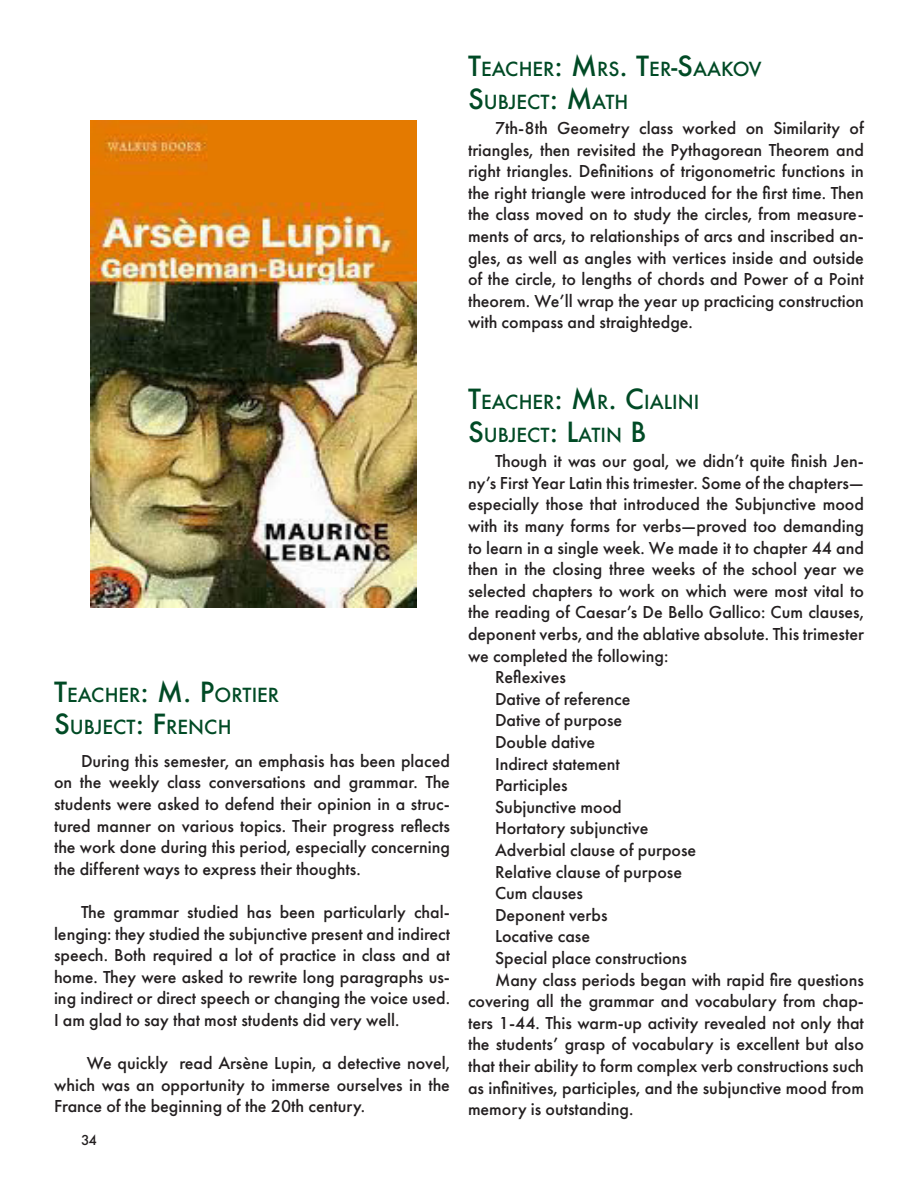
<style>
.page{position:relative;width:918px;height:1188px;background:#fff}
.page>*{position:absolute;margin:0;border:0;box-sizing:border-box;transform-origin:0 0}
.Paragraph_Style_2{font:500 18.9px "Futura";color:#004a25}
.Paragraph_Style_1{font:500 18px/21.6px "Futura PT";color:#231f20;text-align:justify}
.t1{font:500 15px "Futura PT";color:#231f20}
.s1{font-size:27px}
</style>
<div class="page">
<img style="left:90px;top:120px;width:326px;height:487px">
<p class="Paragraph_Style_2" style="left:468px;top:56px;width:26px"><span class="s1">T</span>EAC</p>
<p class="Paragraph_Style_2" style="left:519px;top:56px;width:190px">HER<span class="s1">: M</span>RS <span class="s1">. T</span>ER<span class="s1">-S</span>AAKO</p>
<p class="Paragraph_Style_2" style="left:749px;top:56px;width:14px">V</p>
<p class="Paragraph_Style_2" style="left:468px;top:89px;width:162px"><span class="s1">S</span>UBJECT<span class="s1">: M</span>ATH</p>
<p class="Paragraph_Style_1" style="left:468px;top:117px;width:397px;text-indent:27px">7th-8th Geometry class worked on Similarity of triangles, then revisited the Pythagorean Theorem and right triangles. Definitions of trigonometric functions in the right triangle were introduced for the first time. Then the class moved on to study the circles, from measure&shy;ments of arcs, to relationships of arcs and inscribed an&shy;gles, as well as angles with vertices inside and outside of the circle, to lengths of chords and Power of a Point theorem. We’ll wrap the year up practicing construction with compass and straightedge.</p>
<p class="Paragraph_Style_2" style="left:54px;top:682px;width:26px"><span class="s1">T</span>EAC</p>
<p class="Paragraph_Style_2" style="left:105px;top:682px;width:123px">HER<span class="s1">: M. P</span>ORT</p>
<p class="Paragraph_Style_2" style="left:252px;top:682px;width:17px">IER</p>
<p class="Paragraph_Style_2" style="left:54px;top:714px;width:179px"><span class="s1">S</span>UBJECT<span class="s1">: F</span>RENCH</p>
<p class="Paragraph_Style_1" style="left:54px;top:750px;width:398px;text-indent:27px">During this semester, an emphasis has been placed on the weekly class conversations and grammar. The students were asked to defend their opinion in a struc&shy;tured manner on various topics. Their progress reflects the work done during this period, especially concerning the different ways to express their thoughts.</p>
<p class="Paragraph_Style_1" style="left:54px;top:901px;width:398px;text-indent:27px">The grammar studied has been particularly chal&shy;lenging: they studied the subjunctive present and indirect speech. Both required a lot of practice in class and at home. They were asked to rewrite long paragraphs us&shy;ing indirect or direct speech or changing the voice used.<br>I am glad to say that most students did very well.</p>
<p class="Paragraph_Style_1" style="left:54px;top:1053px;width:398px;text-indent:33px">We quickly read Arsène Lupin, a detective novel, which was an opportunity to immerse ourselves in the France of the beginning of the 20th century.</p>
<p class="t1" style="left:81px;top:1131px;width:18px">34</p>
<p class="Paragraph_Style_2" style="left:468px;top:389px;width:26px"><span class="s1">T</span>EAC</p>
<p class="Paragraph_Style_2" style="left:519px;top:389px;width:182px">HER<span class="s1">: M</span>R<span class="s1">. C</span>IALINI</p>
<p class="Paragraph_Style_2" style="left:468px;top:422px;width:180px"><span class="s1">S</span>UBJECT<span class="s1">: L</span>ATIN <span class="s1">B</span></p>
<p class="Paragraph_Style_1" style="left:468px;top:450px;width:398px;text-indent:27px">Though it was our goal, we didn’t quite finish Jen&shy;ny’s First Year Latin this trimester. Some of the chapters— especially those that introduced the Subjunctive mood with its many forms for verbs—proved too demanding to learn in a single week. We made it to chapter 44 and then in the closing three weeks of the school year we selected chapters to work on which were most vital to the reading of Caesar’s De Bello Gallico: Cum clauses, deponent verbs, and the ablative absolute. This trimester we completed the following:</p>
<p class="Paragraph_Style_1" style="left:495px;top:666px;width:72px">Reflexives</p>
<p class="Paragraph_Style_1" style="left:495px;top:688px;width:137px">Dative of reference</p>
<p class="Paragraph_Style_1" style="left:495px;top:710px;width:129px">Dative of purpose</p>
<p class="Paragraph_Style_1" style="left:495px;top:731px;width:102px">Double dative</p>
<p class="Paragraph_Style_1" style="left:495px;top:753px;width:126px">Indirect statement</p>
<p class="Paragraph_Style_1" style="left:495px;top:774px;width:74px">Participles</p>
<p class="Paragraph_Style_1" style="left:495px;top:796px;width:128px">Subjunctive mood</p>
<p class="Paragraph_Style_1" style="left:495px;top:818px;width:155px">Hortatory subjunctive</p>
<p class="Paragraph_Style_1" style="left:495px;top:839px;width:203px">Adverbial clause of purpose</p>
<p class="Paragraph_Style_1" style="left:495px;top:861px;width:189px">Relative clause of purpose</p>
<p class="Paragraph_Style_1" style="left:495px;top:882px;width:90px">Cum clauses</p>
<p class="Paragraph_Style_1" style="left:495px;top:904px;width:114px">Deponent verbs</p>
<p class="Paragraph_Style_1" style="left:495px;top:926px;width:97px">Locative case</p>
<p class="Paragraph_Style_1" style="left:495px;top:947px;width:194px">Special place constructions</p>
<p class="Paragraph_Style_1" style="left:468px;top:969px;width:398px;text-indent:27px">Many class periods began with rapid fire questions covering all the grammar and vocabulary from chap&shy;ters 1-44. This warm-up activity revealed not only that the students’ grasp of vocabulary is excellent but also that their ability to form complex verb constructions such as infinitives, participles, and the subjunctive mood from memory is outstanding.</p>
</div>
